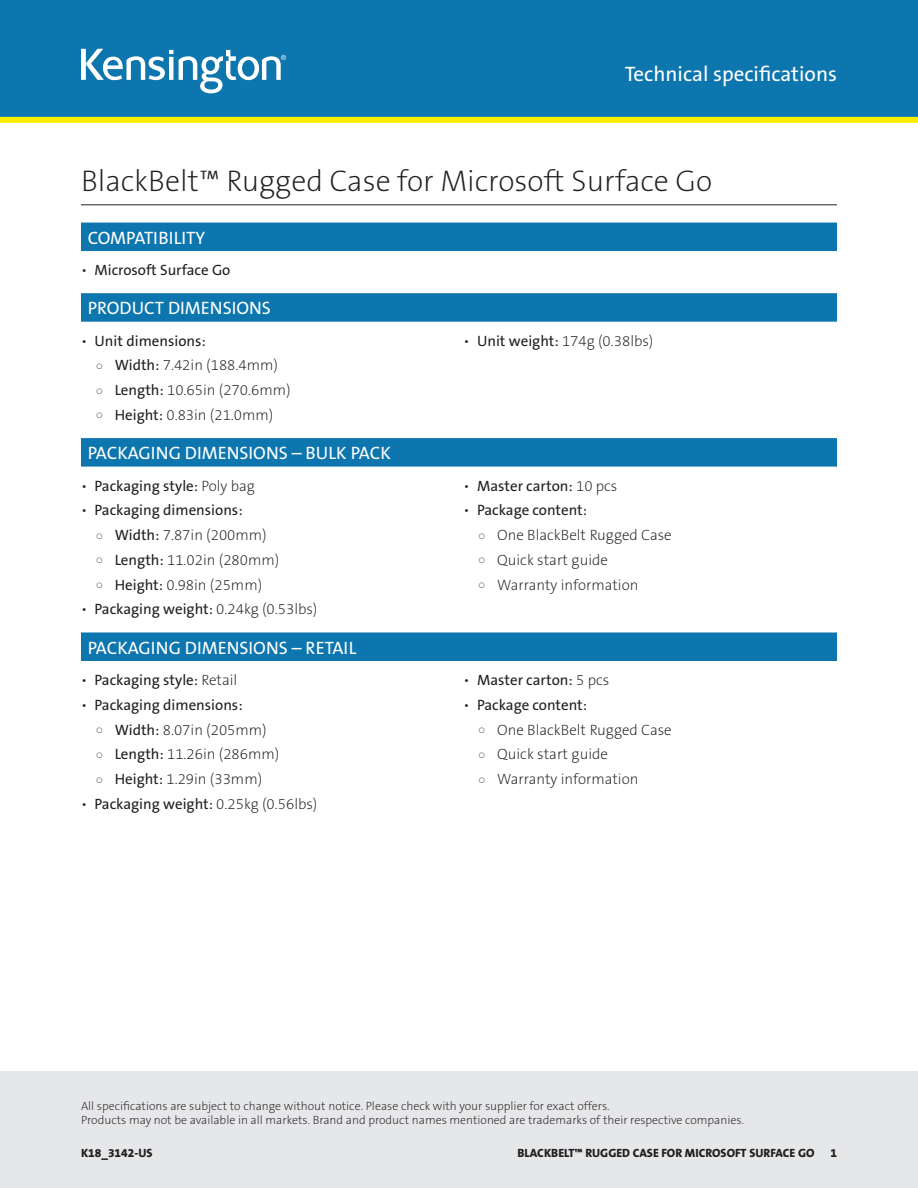
<style>
.page{position:relative;width:918px;height:1188px;background:#fff}
.page>*{position:absolute;margin:0;border:0;box-sizing:border-box;transform-origin:0 0}
.Main_Header_Black{font:30px "The Sans KENSINGTON2 XL";color:#231f20}
.t1{font:21px "The Sans KENSINGTON5 Rg";color:#fff}
.Blue_Bar_Header{font:18px "The Sans KENSINGTON5 Rg";color:#fff}
.t2{font:15px "The Sans KENSINGTON2 XL";color:#231f20}
.t3{font:15px "The Sans KENSINGTON5 Rg";color:#231f20}
.t4{font:12px/14.4px "The Sans KENSINGTON2 XL";color:#231f20}
.t5{font:12px "The Sans KENSINGTON8 XB";color:#231f20}
.s1{font-family:"The Sans KENSINGTON2 XL"}
.s2{font-family:"The Sans KENSINGTON5 Rg"}
</style>
<div class="page">
<div style="left:0;top:1071px;width:918px;height:117px;background:#e6e7e9"></div>
<div style="left:0;top:0;width:918px;height:120px;background:#0e76ae"></div>
<svg style="left:81px;top:49px;width:205px;height:44px"></svg>
<div style="left:0;top:117px;width:918px;height:6px;background:#fcee01"></div>
<hr style="left:81px;top:204px;width:756px;height:1px;background:#231f20">
<div style="left:81px;top:223px;width:756px;height:28px;background:#0e76ae"></div>
<div style="left:81px;top:293px;width:756px;height:29px;background:#0e76ae"></div>
<div style="left:81px;top:438px;width:756px;height:29px;background:#0e76ae"></div>
<div style="left:81px;top:632px;width:756px;height:29px;background:#0e76ae"></div>
<h2 class="t1" style="left:625px;top:63px;width:214px">Technical specifications</h2>
<p class="Main_Header_Black" style="left:81px;top:165px;width:633px">BlackBelt™ Rugged Case for Microsoft Surface Go</p>
<p class="Blue_Bar_Header" style="left:88px;top:228px;width:119px">COMPATIBILITY</p>
<p class="t3" style="left:81px;top:262px;width:151px"><span class="s1">•</span> Microsoft Surface Go</p>
<p class="Blue_Bar_Header" style="left:88px;top:298px;width:185px">PRODUCT DIMENSIONS</p>
<p class="t3" style="left:81px;top:333px;width:126px"><span class="s1">•</span> Unit dimensions:</p>
<p class="t2" style="left:115px;top:357px;width:165px"><span class="s2">Width:</span> 7.42in (188.4mm)</p>
<p class="t2" style="left:115px;top:382px;width:177px"><span class="s2">Length:</span> 10.65in (270.6mm)</p>
<p class="t2" style="left:115px;top:407px;width:160px"><span class="s2">Height:</span> 0.83in (21.0mm)</p>
<p class="t2" style="left:464px;top:333px;width:191px">• <span class="s2">Unit weight:</span> 174g (0.38lbs)</p>
<p class="Blue_Bar_Header" style="left:88px;top:443px;width:305px">PACKAGING DIMENSIONS – BULK PACK</p>
<p class="t3" style="left:81px;top:478px;width:175px"><span class="s1">•</span> Packaging style: <span class="s1">Poly bag</span></p>
<p class="t3" style="left:81px;top:502px;width:163px"><span class="s1">•</span> Packaging dimensions:</p>
<p class="t2" style="left:115px;top:527px;width:154px"><span class="s2">Width:</span> 7.87in (200mm)</p>
<p class="t2" style="left:115px;top:552px;width:166px"><span class="s2">Length:</span> 11.02in (280mm)</p>
<p class="t2" style="left:115px;top:577px;width:149px"><span class="s2">Height:</span> 0.98in (25mm)</p>
<p class="t2" style="left:81px;top:601px;width:238px">• <span class="s2">Packaging weight:</span> 0.24kg (0.53lbs)</p>
<p class="Blue_Bar_Header" style="left:88px;top:638px;width:270px">PACKAGING DIMENSIONS – RETAIL</p>
<p class="t3" style="left:81px;top:672px;width:158px"><span class="s1">•</span> Packaging style: <span class="s1">Retail</span></p>
<p class="t3" style="left:81px;top:697px;width:163px"><span class="s1">•</span> Packaging dimensions:</p>
<p class="t2" style="left:115px;top:721px;width:154px"><span class="s2">Width:</span> 8.07in (205mm)</p>
<p class="t2" style="left:115px;top:746px;width:166px"><span class="s2">Length:</span> 11.26in (286mm)</p>
<p class="t2" style="left:115px;top:771px;width:149px"><span class="s2">Height:</span> 1.29in (33mm)</p>
<p class="t2" style="left:81px;top:796px;width:238px">• <span class="s2">Packaging weight:</span> 0.25kg (0.56lbs)</p>
<p class="t3" style="left:464px;top:478px;width:155px"><span class="s1">•</span> Master carton: <span class="s1">10 pcs</span></p>
<p class="t3" style="left:464px;top:502px;width:125px"><span class="s1">•</span> Package content:</p>
<p class="t2" style="left:497px;top:527px;width:176px">One BlackBelt Rugged Case</p>
<p class="t2" style="left:497px;top:552px;width:112px">Quick start guide</p>
<p class="t2" style="left:497px;top:577px;width:143px">Warranty information</p>
<p class="t3" style="left:464px;top:672px;width:147px"><span class="s1">•</span> Master carton: <span class="s1">5 pcs</span></p>
<p class="t3" style="left:464px;top:697px;width:125px"><span class="s1">•</span> Package content:</p>
<p class="t2" style="left:497px;top:721px;width:176px">One BlackBelt Rugged Case</p>
<p class="t2" style="left:497px;top:746px;width:112px">Quick start guide</p>
<p class="t2" style="left:497px;top:771px;width:143px">Warranty information</p>
<p class="t4" style="left:81px;top:1099px;width:665px">All specifications are subject to change without notice. Please check with your supplier for exact offers.<br>Products may not be available in all markets. Brand and product names mentioned are trademarks of their respective companies.</p>
<p class="t5" style="left:81px;top:1146px;width:73px">K18_3142-US</p>
<p class="t5" style="left:518px;top:1146px;width:298px">BLACKBELT™ RUGGED CASE FOR MICROSOFT SURFACE GO</p>
<p class="t5" style="left:830px;top:1146px;width:8px">1</p>
</div>
